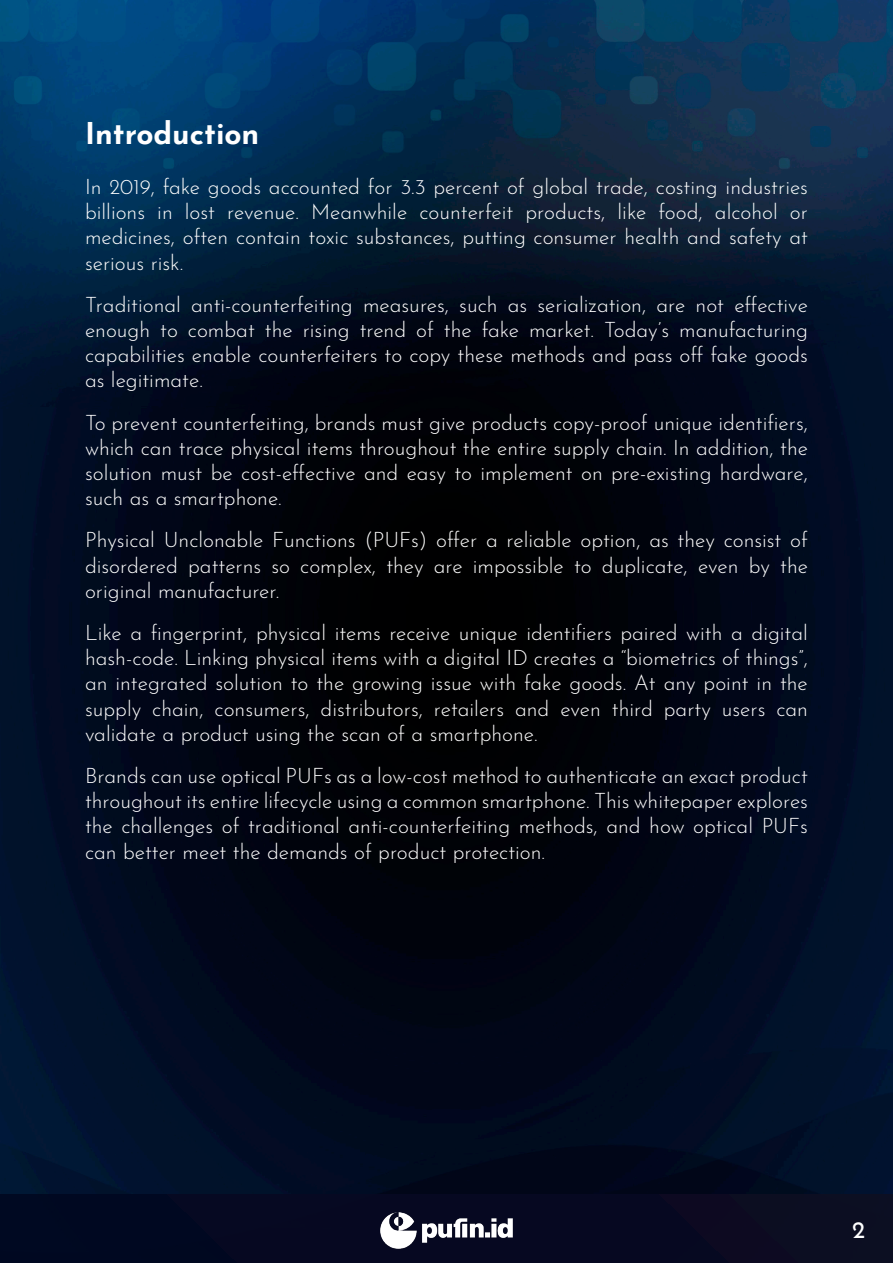
<style>
.page{position:relative;width:893px;height:1263px;background:#fff}
.page>*{position:absolute;margin:0;border:0;box-sizing:border-box;transform-origin:0 0}
.t1{font:700 30px "Josefin Sans";color:#fff}
.t2{font:24px "Josefin Sans";color:#fff}
.t3{font:300 21px/25.2px "Josefin Sans";color:#fff;text-align:justify}
</style>
<div class="page">
<img style="left:0;top:0;width:893px;height:1195px">
<div style="left:0;top:1195px;width:893px;height:68px;background:#060821"></div>
<img style="left:380px;top:1212px;width:133px;height:37px">
<hr style="left:0;top:1195px;width:1px;height:68px;background:#000922">
<h1 class="t1" style="left:85px;top:106px;width:176px">Introduction</h1>
<p class="t3" style="left:85px;top:172px;width:724px">In 2019, fake goods accounted for 3.3 percent of global trade, costing industries billions in lost revenue. Meanwhile counterfeit products, like food, alcohol or medicines, often contain toxic substances, putting consumer health and safety at serious risk.</p>
<p class="t3" style="left:85px;top:290px;width:724px">Traditional anti-counterfeiting measures, such as serialization, are not effective enough to combat the rising trend of the fake market. Today’s manufacturing capabilities enable counterfeiters to copy these methods and pass off fake goods as legitimate.</p>
<p class="t3" style="left:85px;top:408px;width:724px">To prevent counterfeiting, brands must give products copy-proof unique identifiers, which can trace physical items throughout the entire supply chain. In addition, the solution must be cost-effective and easy to implement on pre-existing hardware, such as a smartphone.</p>
<p class="t3" style="left:85px;top:525px;width:724px">Physical Unclonable Functions (PUFs) offer a reliable option, as they consist of disordered patterns so complex, they are impossible to duplicate, even by the original manufacturer.</p>
<p class="t3" style="left:85px;top:618px;width:724px">Like a fingerprint, physical items receive unique identifiers paired with a digital hash-code. Linking physical items with a digital ID creates a “biometrics of things”, an integrated solution to the growing issue with fake goods. At any point in the supply chain, consumers, distributors, retailers and even third party users can validate a product using the scan of a smartphone.</p>
<p class="t3" style="left:85px;top:761px;width:724px">Brands can use optical PUFs as a low-cost method to authenticate an exact product throughout its entire lifecycle using a common smartphone. This whitepaper explores the challenges of traditional anti-counterfeiting methods, and how optical PUFs can better meet the demands of product protection.</p>
<p class="t2" style="left:852px;top:1209px;width:15px">2</p>
</div>
